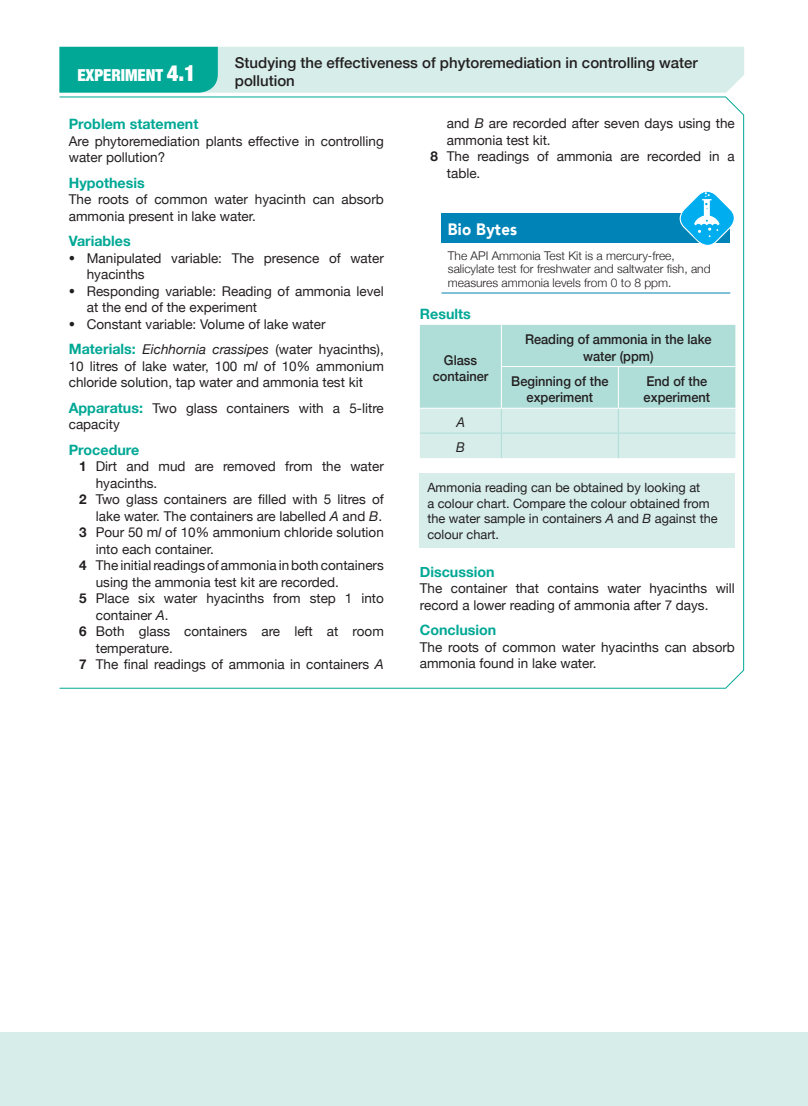
<style>
.page{position:relative;width:808px;height:1106px;background:#fff}
.page>*{position:absolute;margin:0;border:0;box-sizing:border-box;transform-origin:0 0}
.t1{font:900 condensed 16.5px "Helvetica Neue";letter-spacing:-.005em;color:#fff}
.t2{font:900 16.5px "Avenir";letter-spacing:.02em;color:#fff;scale:.91 1}
.t3{font:500 15px/18px "Helvetica Neue";color:#231f20}
.t4{font:700 14.25px "Helvetica Neue";color:#00a895}
.t5{font:13.5px/16.5px "Helvetica Neue";color:#231f20}
.t6{font:500 13.5px/16.5px "Helvetica Neue";color:#231f20;text-align:center;scale:.95 1}
.t7{font:italic 13.5px/24.9px "Helvetica Neue";color:#231f20;scale:.95 1}
.t8{font:12.75px/15.8px "Helvetica Neue";color:#231f20}
.t9{font:300 12px/13.5px "Helvetica Neue";color:#231f20}
.s1{font-size:22.5px}
.s2{font-family:"Times New Roman";font-size:18px}
.s3{font-weight:700;font-size:14.25px;color:#00a895}
.s4{font-style:italic}
.s5{font-weight:700}
</style>
<div class="page">
<div style="left:0;top:1032px;width:808px;height:74px;background:#d6edea"></div>
<svg style="left:59px;top:47px;width:685px;height:46px;background:#a5ddd6"></svg>
<svg style="left:59px;top:96px;width:685px;height:593px"></svg>
<p class="t3" style="left:235px;top:52px;width:464px">Studying the effectiveness of phytoremediation in controlling water pollution</p>
<p class="t1" style="left:77px;top:61px;width:120px">EXPERIMENT <span class="s1">4.1</span></p>
<p class="t4" style="left:69px;top:113px;width:131px">Problem statement</p>
<p class="t5" style="left:69px;top:133px;width:317px">Are phytoremediation plants effective in controlling water pollution?</p>
<p class="t4" style="left:69px;top:171px;width:77px">Hypothesis</p>
<p class="t5" style="left:69px;top:192px;width:317px">The roots of common water hyacinth can absorb ammonia present in lake water.</p>
<p class="t4" style="left:69px;top:230px;width:63px">Variables</p>
<p class="t5" style="left:87px;top:250px;width:299px;text-indent:-18px"><span class="s2">•</span> Manipulated variable: The presence of water hyacinths</p>
<p class="t5" style="left:87px;top:283px;width:299px;text-indent:-18px"><span class="s2">•</span> Responding variable: Reading of ammonia level at the end of the experiment</p>
<p class="t5" style="left:69px;top:312px;width:317px;line-height:25.5px"><span class="s2">•</span> Constant variable: Volume of lake water<br><span class="s3">Materials:</span> <span class="s4">Eichhornia crassipes</span> (water hyacinths),</p>
<p class="t5" style="left:69px;top:358px;width:317px">10 litres of lake water, 100 m<span class="s4">l</span> of 10% ammonium chloride solution, tap water and ammonia test kit</p>
<p class="t5" style="left:69px;top:400px;width:316px"><span class="s3">Apparatus:</span> Two glass containers with a 5-litre capacity</p>
<p class="t4" style="left:69px;top:438px;width:72px">Procedure</p>
<p class="t5" style="left:79px;top:459px;width:306px"><span class="s5">1</span> Dirt and mud are removed from the water</p>
<p class="t5" style="left:96px;top:475px;width:63px">hyacinths.</p>
<p class="t5" style="left:79px;top:492px;width:306px"><span class="s5">2</span> Two glass containers are filled with 5 litres of</p>
<p class="t5" style="left:96px;top:508px;width:288px">lake water. The containers are labelled <span class="s4">A</span> and <span class="s4">B</span>.</p>
<p class="t5" style="left:79px;top:525px;width:306px"><span class="s5">3</span> Pour 50 m<span class="s4">l</span> of 10% ammonium chloride solution</p>
<p class="t5" style="left:96px;top:541px;width:120px">into each container.</p>
<p class="t5" style="left:79px;top:558px;width:306px"><span class="s5">4</span> The initial readings of ammonia in both containers</p>
<p class="t5" style="left:96px;top:574px;width:245px">using the ammonia test kit are recorded.</p>
<p class="t5" style="left:79px;top:591px;width:306px"><span class="s5">5</span> Place six water hyacinths from step 1 into</p>
<p class="t5" style="left:96px;top:607px;width:74px">container <span class="s4">A</span>.</p>
<p class="t5" style="left:79px;top:624px;width:306px"><span class="s5">6</span> Both glass containers are left at room</p>
<p class="t5" style="left:96px;top:640px;width:79px">temperature.</p>
<p class="t5" style="left:79px;top:657px;width:306px"><span class="s5">7</span> The final readings of ammonia in containers <span class="s4">A</span></p>
<p class="t5" style="left:447px;top:116px;width:289px">and <span class="s4">B</span> are recorded after seven days using the</p>
<p class="t5" style="left:447px;top:132px;width:105px">ammonia test kit.</p>
<p class="t5" style="left:430px;top:149px;width:306px"><span class="s5">8</span> The readings of ammonia are recorded in a</p>
<p class="t5" style="left:447px;top:165px;width:35px">table.</p>
<p class="t2" style="left:448px;top:215px;width:78px">Bio Bytes</p>
<p class="t9" style="left:448px;top:248px;width:264px">The API Ammonia Test Kit is a mercury-free, salicylate test for freshwater and saltwater fish, and measures ammonia levels from 0 to 8 ppm.</p>
<p class="t4" style="left:420px;top:302px;width:52px">Results</p>
<p class="t6" style="left:433px;top:351px;width:60px">Glass container</p>
<p class="t6" style="left:525px;top:330px;width:198px">Reading of ammonia in the lake water (ppm)</p>
<p class="t6" style="left:511px;top:371px;width:104px">Beginning of the experiment</p>
<p class="t6" style="left:644px;top:371px;width:72px;text-align:left">End of the experiment</p>
<p class="t7" style="left:456px;top:410px;width:11px">A<br>B</p>
<p class="t8" style="left:427px;top:480px;width:292px">Ammonia reading can be obtained by looking at<br>a colour chart. Compare the colour obtained from the water sample in containers <span class="s4">A</span> and <span class="s4">B</span> against the colour chart.</p>
<p class="t4" style="left:420px;top:560px;width:76px">Discussion</p>
<p class="t5" style="left:420px;top:581px;width:317px">The container that contains water hyacinths will record a lower reading of ammonia after 7 days.</p>
<p class="t4" style="left:420px;top:619px;width:78px">Conclusion</p>
<p class="t5" style="left:420px;top:639px;width:316px">The roots of common water hyacinths can absorb ammonia found in lake water.</p>
</div>
